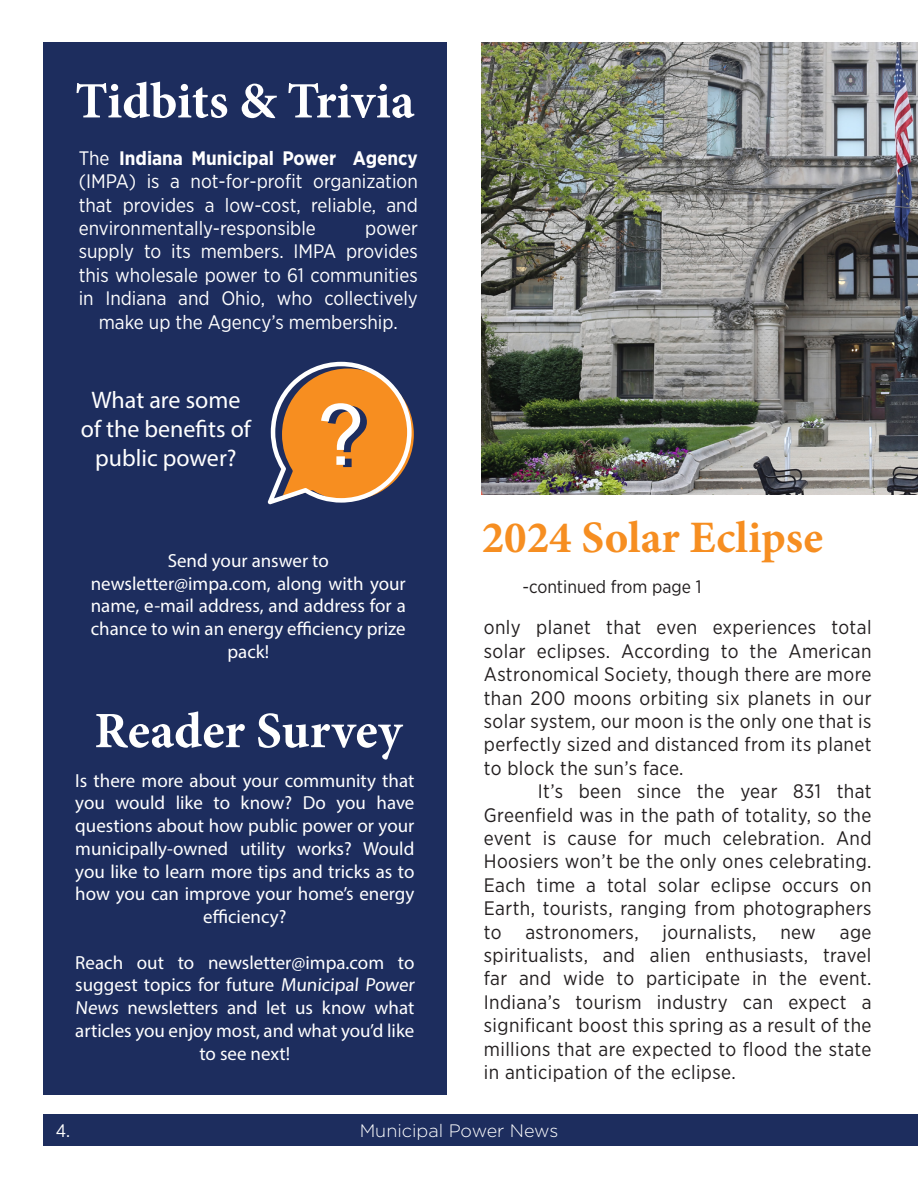
<style>
.page{position:relative;width:918px;height:1188px;background:#fff}
.page>*{position:absolute;margin:0;border:0;box-sizing:border-box;transform-origin:0 0}
.t1{font:700 51px "Minion Pro";color:#fff}
.t2{font:700 45px "Minion Pro";color:#f68e21}
.t3{font:24px/28.8px "Myriad Pro";color:#fff;text-align:center}
.t4{font:19.5px/23.4px "Gotham Narrow";letter-spacing:.02em;color:#231f20;text-align:justify}
.t5{font:19.5px/23.4px "Gotham Narrow";color:#fff;text-align:justify}
.t6{font:18.9px/22.8px "Myriad Pro";color:#fff;text-align:center}
.t7{font:18px "Gotham Narrow";color:#231f20}
.t8{font:300 18px "Gotham";color:#fff}
.t9{font:18px "Gotham Narrow";color:#fff}
.s1{font-weight:700}
</style>
<div class="page">
<div style="left:43px;top:1114px;width:875px;height:32px;background:#1d2d5e"></div>
<div style="left:43px;top:42px;width:403px;height:1053px;background:#1d2d5e"></div>
<svg style="left:268px;top:362px;width:146px;height:142px"></svg>
<img style="left:482px;top:42px;width:436px;height:453px">
<p class="t1" style="left:75px;top:65px;width:341px">Tidbits &amp; Trivia</p>
<p class="t5" style="left:79px;top:146px;width:341px">The <span class="s1">Indiana Municipal Power Agency </span>(IMPA) is a not-for-profit organization that provides a low-cost, reliable, and environmentally-responsible</p>
<p class="t5" style="left:365px;top:216px;width:54px">power</p>
<p class="t5" style="left:79px;top:239px;width:341px">supply to its members. IMPA provides</p>
<p class="t5" style="left:79px;top:263px;width:341px">this wholesale power to 61 communities</p>
<p class="t5" style="left:79px;top:286px;width:341px">in Indiana and Ohio, who collectively</p>
<p class="t5" style="left:99px;top:310px;width:301px">make up the Agency’s membership.</p>
<p class="t3" style="left:81px;top:385px;width:171px">What are some of the benefits of public power?</p>
<p class="t6" style="left:168px;top:549px;width:163px">Send your answer to</p>
<p class="t6" style="left:91px;top:572px;width:317px">newsletter@impa.com, along with your name, e-mail address, and address for a chance to win an energy efficiency prize pack!</p>
<p class="t1" style="left:94px;top:695px;width:309px">Reader Survey</p>
<p class="t6" style="left:75px;top:769px;width:341px">Is there more about your community that you would like to know? Do you have questions about how public power or your municipally-owned utility works? Would you like to learn more tips and tricks as to how you can improve your home’s energy efficiency?</p>
<p class="t6" style="left:75px;top:951px;width:343px">Reach out to newsletter@impa.com to suggest topics for future Municipal Power News newsletters and let us know what articles you enjoy most, and what you’d like to see next!</p>
<p class="t2" style="left:482px;top:506px;width:343px">2024 Solar Eclipse</p>
<p class="t7" style="left:522px;top:576px;width:181px">-continued from page 1</p>
<p class="t4" style="left:484px;top:615px;width:389px">only planet that even experiences total solar eclipses. According to the American Astronomical Society, though there are more than 200 moons orbiting six planets in our solar system, our moon is the only one that is perfectly sized and distanced from its planet to block the sun’s face.</p>
<p class="t4" style="left:484px;top:779px;width:389px;text-indent:54px">It’s been since the year 831 that Greenfield was in the path of totality, so the event is cause for much celebration. And Hoosiers won’t be the only ones celebrating.<br>Each time a total solar eclipse occurs on Earth, tourists, ranging from photographers to astronomers, journalists, new age spiritualists, and alien enthusiasts, travel far and wide to participate in the event.<br>Indiana’s tourism industry can expect a significant boost this spring as a result of the millions that are expected to flood the state in anticipation of the eclipse.</p>
<p class="t9" style="left:56px;top:1120px;width:16px">4.</p>
<p class="t8" style="left:360px;top:1119px;width:200px">Municipal Power News</p>
</div>
